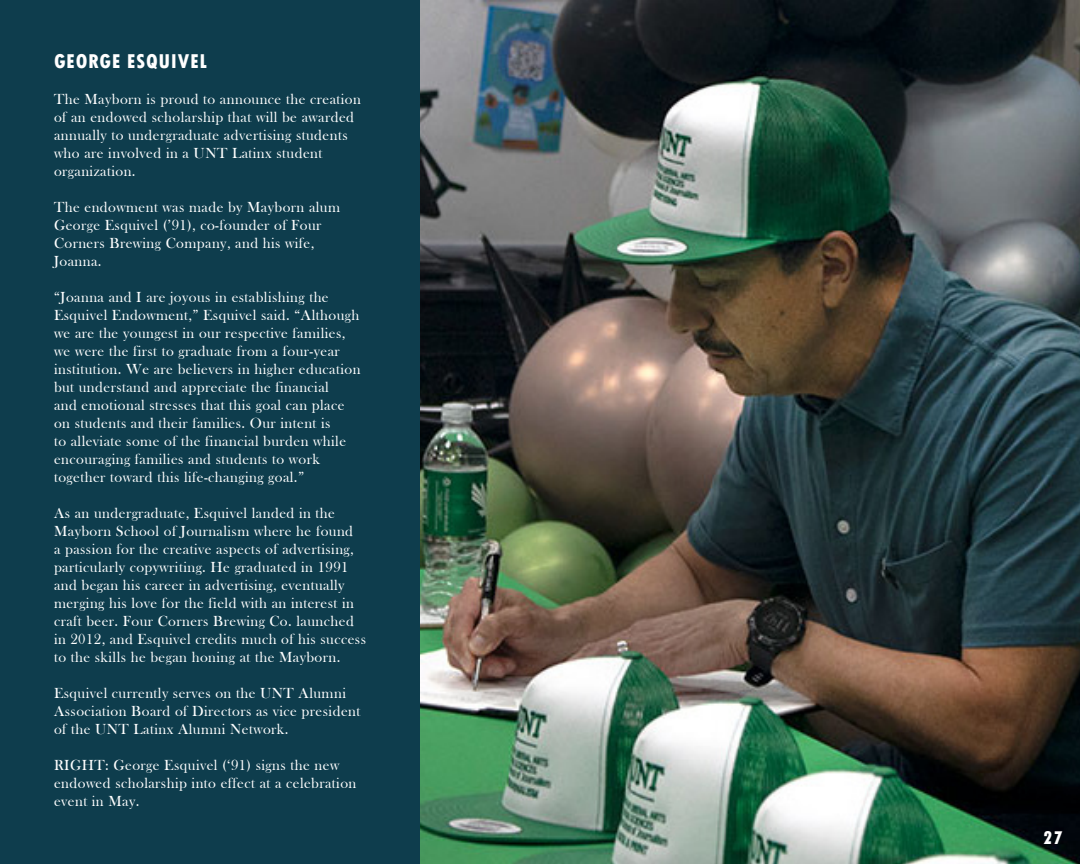
<style>
.page{position:relative;width:1080px;height:864px;background:#fff}
.page>*{position:absolute;margin:0;border:0;box-sizing:border-box;transform-origin:0 0}
.t1{font:800 condensed 21px "Tw Cen";letter-spacing:.03em;color:#fff}
.t2{font:800 condensed 19.35px "Tw Cen";color:#fff}
.t3{font:15px/18px "Bask Old Face";letter-spacing:.03em;color:#fff}
</style>
<div class="page">
<div style="left:0;top:0;width:420px;height:864px;background:#0e3d4d"></div>
<img style="left:420px;top:0;width:660px;height:864px">
<p class="t1" style="left:54px;top:49px;width:155px">GEORGE ESQUIVEL</p>
<p class="t3" style="left:54px;top:91px;width:308px">The Mayborn is proud to announce the creation of an endowed scholarship that will be awarded annually to undergraduate advertising students who are involved in a UNT Latinx student organization.</p>
<p class="t3" style="left:54px;top:199px;width:288px">The endowment was made by Mayborn alum<br>George Esquivel (’91), co-founder of Four<br>Corners Brewing Company, and his wife,<br>Joanna.</p>
<p class="t3" style="left:54px;top:289px;width:308px">“Joanna and I are joyous in establishing the Esquivel Endowment,” Esquivel said. “Although we are the youngest in our respective families, we were the first to graduate from a four-year institution. We are believers in higher education but understand and appreciate the financial<br>and emotional stresses that this goal can place on students and their families. Our intent is<br>to alleviate some of the financial burden while encouraging families and students to work together toward this life-changing goal.”</p>
<p class="t3" style="left:54px;top:505px;width:314px">As an undergraduate, Esquivel landed in the Mayborn School of Journalism where he found<br>a passion for the creative aspects of advertising, particularly copywriting. He graduated in 1991 and began his career in advertising, eventually merging his love for the field with an interest in craft beer. Four Corners Brewing Co. launched in 2012, and Esquivel credits much of his success to the skills he began honing at the Mayborn.</p>
<p class="t3" style="left:54px;top:685px;width:308px">Esquivel currently serves on the UNT Alumni<br>Association Board of Directors as vice president of the UNT Latinx Alumni Network.</p>
<p class="t3" style="left:54px;top:757px;width:304px">RIGHT: George Esquivel (‘91) signs the new endowed scholarship into effect at a celebration event in May.</p>
<p class="t2" style="left:1043px;top:826px;width:21px">27</p>
</div>
